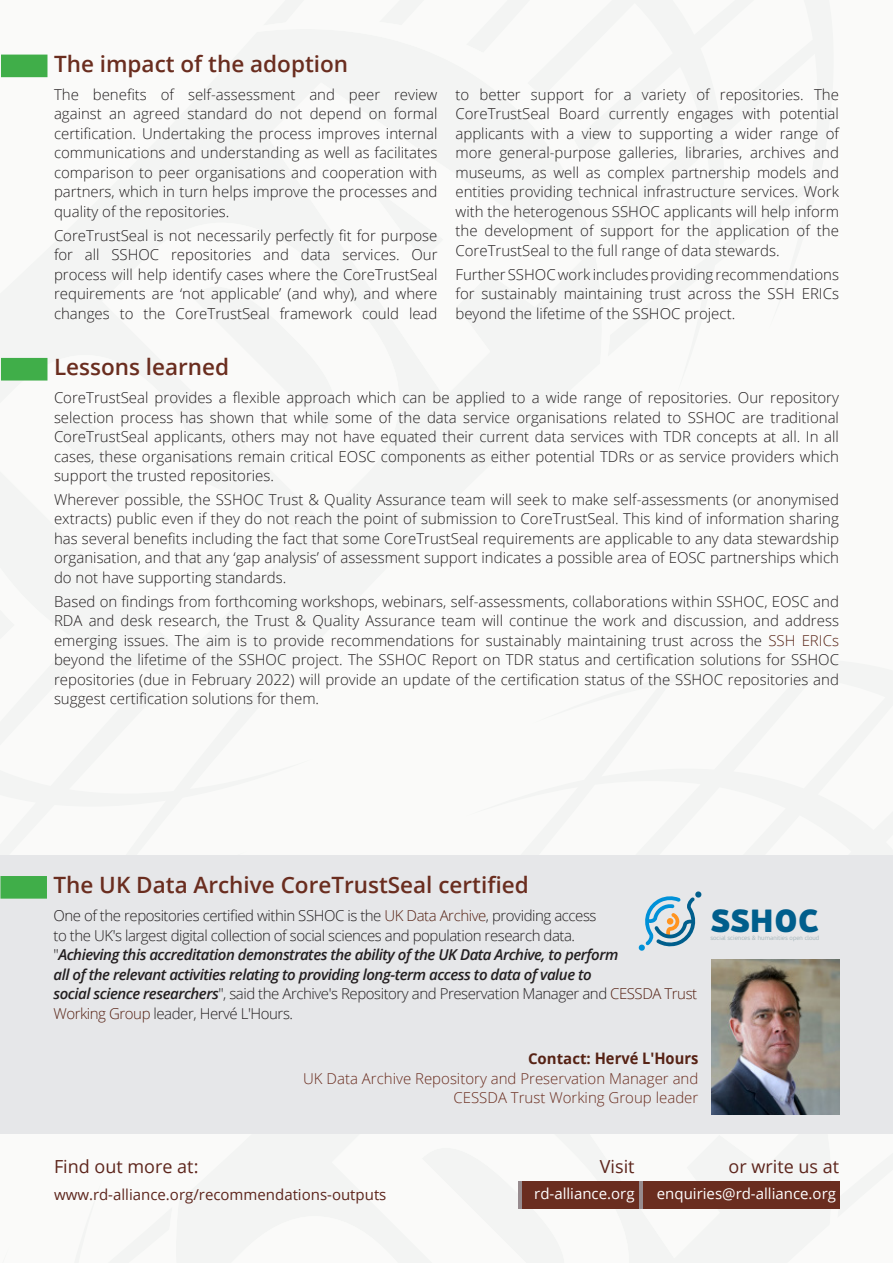
<style>
.page{position:relative;width:893px;height:1263px;background:#f5f6f3}
.page>*{position:absolute;margin:0;border:0;box-sizing:border-box;transform-origin:0 0}
.t1{font:900 32.1px "PF Beau Sans Pro";color:#005e8c}
.titoletto{font:600 22.5px "Open Sans";color:#6a2d1f}
.t2{font:18px "Open Sans";color:#5d251c}
.Paragrafo_base{font:700 15.9px "Open Sans";color:#562214;scale:.93 1}
.Paragrafo_base-2{font:300 15px/19.5px "Open Sans";color:#231f20;text-align:justify}
.Paragrafo_base-3{font:300 15px/19.5px "Open Sans";letter-spacing:-.03em;color:#231f20}
.Paragrafo_base-4{font:300 15px/19.5px "Open Sans";color:#6a2d1f;text-align:right}
.t3{font:15px "Open Sans";color:#5d251c}
.t4{font:15px "Open Sans";color:#fff}
.t5{font:300 6.15px "PF Beau Sans Pro";color:#a1b3b8}
.s1{color:#562214}
.s2{font-weight:600;font-style:italic}
.s3{font-size:15px}
</style>
<div class="page">
<div style="left:639px;top:1181px;width:200px;height:28px;background:#6a2d1f"></div>
<div style="left:519px;top:1181px;width:127px;height:28px;background:#6a2d1f"></div>
<hr style="left:518px;top:1181px;width:4px;height:28px;background:#978b8e">
<hr style="left:639px;top:1181px;width:4px;height:28px;background:#978b8e">
<div style="left:0;top:856px;width:893px;height:278px;background:#e6e7e9"></div>
<div style="left:1px;top:358px;width:46px;height:22px;background:#40ae49"></div>
<div style="left:1px;top:55px;width:46px;height:22px;background:#40ae49"></div>
<div style="left:0;top:876px;width:47px;height:23px;background:#40ae49"></div>
<svg style="left:638px;top:891px;width:64px;height:60px"></svg>
<img style="left:711px;top:959px;width:128px;height:155px">
<p class="titoletto" style="left:54px;top:48px;width:296px">The impact of the adoption</p>
<p class="Paragrafo_base-2" style="left:54px;top:84px;width:385px">The benefits of self-assessment and peer review against an agreed standard do not depend on formal certification. Undertaking the process improves internal communications and understanding as well as facilitates comparison to peer organisations and cooperation with partners, which in turn helps improve the processes and quality of the repositories.</p>
<p class="Paragrafo_base-2" style="left:54px;top:225px;width:385px">CoreTrustSeal is not necessarily perfectly fit for purpose for all SSHOC repositories and data services. Our process will help identify cases where the CoreTrustSeal requirements are ‘not applicable’ (and why), and where changes to the CoreTrustSeal framework could lead</p>
<p class="Paragrafo_base-2" style="left:455px;top:84px;width:385px">to better support for a variety of repositories. The CoreTrustSeal Board currently engages with potential applicants with a view to supporting a wider range of more general-purpose galleries, libraries, archives and museums, as well as complex partnership models and entities providing technical infrastructure services. Work with the heterogenous SSHOC applicants will help inform the development of support for the application of the CoreTrustSeal to the full range of data stewards.</p>
<p class="Paragrafo_base-2" style="left:455px;top:264px;width:385px">Further SSHOC work includes providing recommendations for sustainably maintaining trust across the SSH ERICs beyond the lifetime of the SSHOC project.</p>
<p class="titoletto" style="left:54px;top:351px;width:177px">Lessons learned</p>
<p class="Paragrafo_base-2" style="left:54px;top:388px;width:786px">CoreTrustSeal provides a flexible approach which can be applied to a wide range of repositories. Our repository selection process has shown that while some of the data service organisations related to SSHOC are traditional CoreTrustSeal applicants, others may not have equated their current data services with TDR concepts at all. In all cases, these organisations remain critical EOSC components as either potential TDRs or as service providers which support the trusted repositories.</p>
<p class="Paragrafo_base-2" style="left:54px;top:489px;width:786px">Wherever possible, the SSHOC Trust &amp; Quality Assurance team will seek to make self-assessments (or anonymised extracts) public even if they do not reach the point of submission to CoreTrustSeal. This kind of information sharing has several benefits including the fact that some CoreTrustSeal requirements are applicable to any data stewardship organisation, and that any ‘gap analysis’ of assessment support indicates a possible area of EOSC partnerships which do not have supporting standards.</p>
<p class="Paragrafo_base-2" style="left:54px;top:591px;width:786px">Based on findings from forthcoming workshops, webinars, self-assessments, collaborations within SSHOC, EOSC and RDA and desk research, the Trust &amp; Quality Assurance team will continue the work and discussion, and address emerging issues. The aim is to provide recommendations for sustainably maintaining trust across the <span class="s1">SSH ERICs </span>beyond the lifetime of the SSHOC project. The SSHOC Report on TDR status and certification solutions for SSHOC repositories (due in February 2022) will provide an update of the certification status of the SSHOC repositories and suggest certification solutions for them.</p>
<p class="titoletto" style="left:53px;top:870px;width:477px">The UK Data Archive CoreTrustSeal certified</p>
<p class="Paragrafo_base-3" style="left:53px;top:906px;width:645px">One of the repositories certified within SSHOC is the <span class="s1">UK Data Archive</span>, providing access<br>to the UK's largest digital collection of social sciences and population research data.<br>"<span class="s2">Achieving this accreditation demonstrates the ability of the UK Data Archive, to perform<br>all of the relevant activities relating to providing long-term access to data of value to<br>social science researchers</span>", said the Archive's Repository and Preservation Manager and <span class="s1">CESSDA Trust Working Group</span> leader, Hervé L'Hours.</p>
<p class="Paragrafo_base" style="left:528px;top:1047px;width:185px"><span class="s3">Contact:</span> Hervé L'Hours</p>
<p class="Paragrafo_base-4" style="left:303px;top:1068px;width:397px">UK Data Archive Repository and Preservation Manager and<br>CESSDA Trust Working Group leader</p>
<p class="t1" style="left:710px;top:901px;width:110px">SSHOC</p>
<p class="t5" style="left:710px;top:935px;width:110px">social sciences &amp; humanities open cloud</p>
<p class="t2" style="left:54px;top:1154px;width:146px">Find out more at:</p>
<p class="t3" style="left:54px;top:1184px;width:334px">www.rd-alliance.org/recommendations-outputs</p>
<p class="t2" style="left:600px;top:1154px;width:36px">Visit</p>
<p class="t2" style="left:729px;top:1154px;width:112px">or write us at</p>
<p class="t4" style="left:534px;top:1183px;width:102px">rd-alliance.org</p>
<p class="t4" style="left:657px;top:1183px;width:181px">enquiries@rd-alliance.org</p>
</div>
